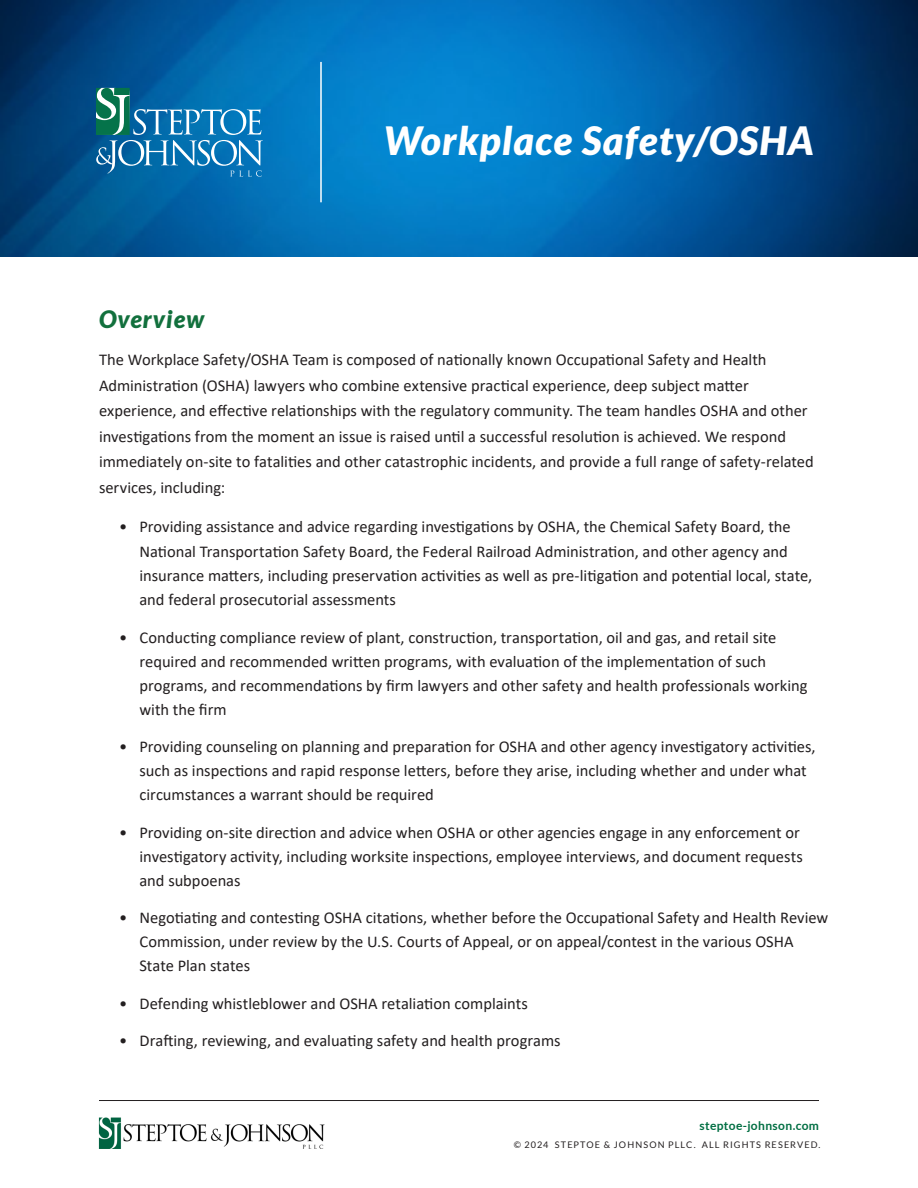
<style>
.page{position:relative;width:918px;height:1188px;background:#fff}
.page>*{position:absolute;margin:0;border:0;box-sizing:border-box;transform-origin:0 0}
.Headline_White{font:italic 900 39px "Lato";letter-spacing:.03em;color:#fff}
.Overline{font:italic 900 24px "Lato";letter-spacing:.04em;color:#12703d}
.Bulleted_List{font:16.5px/24px "Calibri";color:#231f20}
.t1{font:700 12px "Lato";letter-spacing:.03em;color:#006e42}
.t2{font:9.15px "Lato";letter-spacing:.125em;color:#231f20}
</style>
<div class="page">
<hr style="left:99px;top:1100px;width:720px;height:1px;background:#231f20">
<img style="left:98px;top:1117px;width:227px;height:32px">
<img style="left:0;top:0;width:918px;height:256px">
<hr style="left:320px;top:62px;width:2px;height:140px;background:#fff">
<svg style="left:96px;top:88px;width:167px;height:89px;background:#2a84b2"></svg>
<p class="Headline_White" style="left:384px;top:118px;width:432px">Workplace Safety/OSHA</p>
<p class="Overline" style="left:99px;top:305px;width:107px">Overview</p>
<p class="Bulleted_List" style="left:99px;top:346px;width:716px;line-height:25.5px">The Workplace Safety/OSHA Team is composed of nationally known Occupational Safety and Health Administration (OSHA) lawyers who combine extensive practical experience, deep subject matter experience, and effective relationships with the regulatory community. The team handles OSHA and other investigations from the moment an issue is raised until a successful resolution is achieved. We respond immediately on-site to fatalities and other catastrophic incidents, and provide a full range of safety-related services, including:</p>
<p class="Bulleted_List" style="left:119px;top:513px;width:673px;line-height:25.5px;text-align:right">• Providing assistance and advice regarding investigations by OSHA, the Chemical Safety Board, the<br>National Transportation Safety Board, the Federal Railroad Administration, and other agency and</p>
<p class="Bulleted_List" style="left:140px;top:563px;width:674px">insurance matters, including preservation activities as well as pre-litigation and potential local, state, and federal prosecutorial assessments</p>
<p class="Bulleted_List" style="left:140px;top:625px;width:670px;text-indent:-20px">• Conducting compliance review of plant, construction, transportation, oil and gas, and retail site required and recommended written programs, with evaluation of the implementation of such programs, and recommendations by firm lawyers and other safety and health professionals working with the firm</p>
<p class="Bulleted_List" style="left:140px;top:734px;width:678px;text-indent:-20px">• Providing counseling on planning and preparation for OSHA and other agency investigatory activities, such as inspections and rapid response letters, before they arise, including whether and under what circumstances a warrant should be required</p>
<p class="Bulleted_List" style="left:140px;top:820px;width:665px;text-indent:-20px">• Providing on-site direction and advice when OSHA or other agencies engage in any enforcement or investigatory activity, including worksite inspections, employee interviews, and document requests and subpoenas</p>
<p class="Bulleted_List" style="left:140px;top:905px;width:690px;text-indent:-20px">• Negotiating and contesting OSHA citations, whether before the Occupational Safety and Health Review<br>Commission, under review by the U.S. Courts of Appeal, or on appeal/contest in the various OSHA<br>State Plan states</p>
<p class="Bulleted_List" style="left:119px;top:991px;width:410px">• Defending whistleblower and OSHA retaliation complaints</p>
<p class="Bulleted_List" style="left:119px;top:1028px;width:443px">• Drafting, reviewing, and evaluating safety and health programs</p>
<p class="t1" style="left:700px;top:1119px;width:121px">steptoe-johnson.com</p>
<p class="t2" style="left:514px;top:1139px;width:308px">© 2024 STEPTOE &amp; JOHNSON PLLC. ALL RIGHTS RESERVED.</p>
</div>
